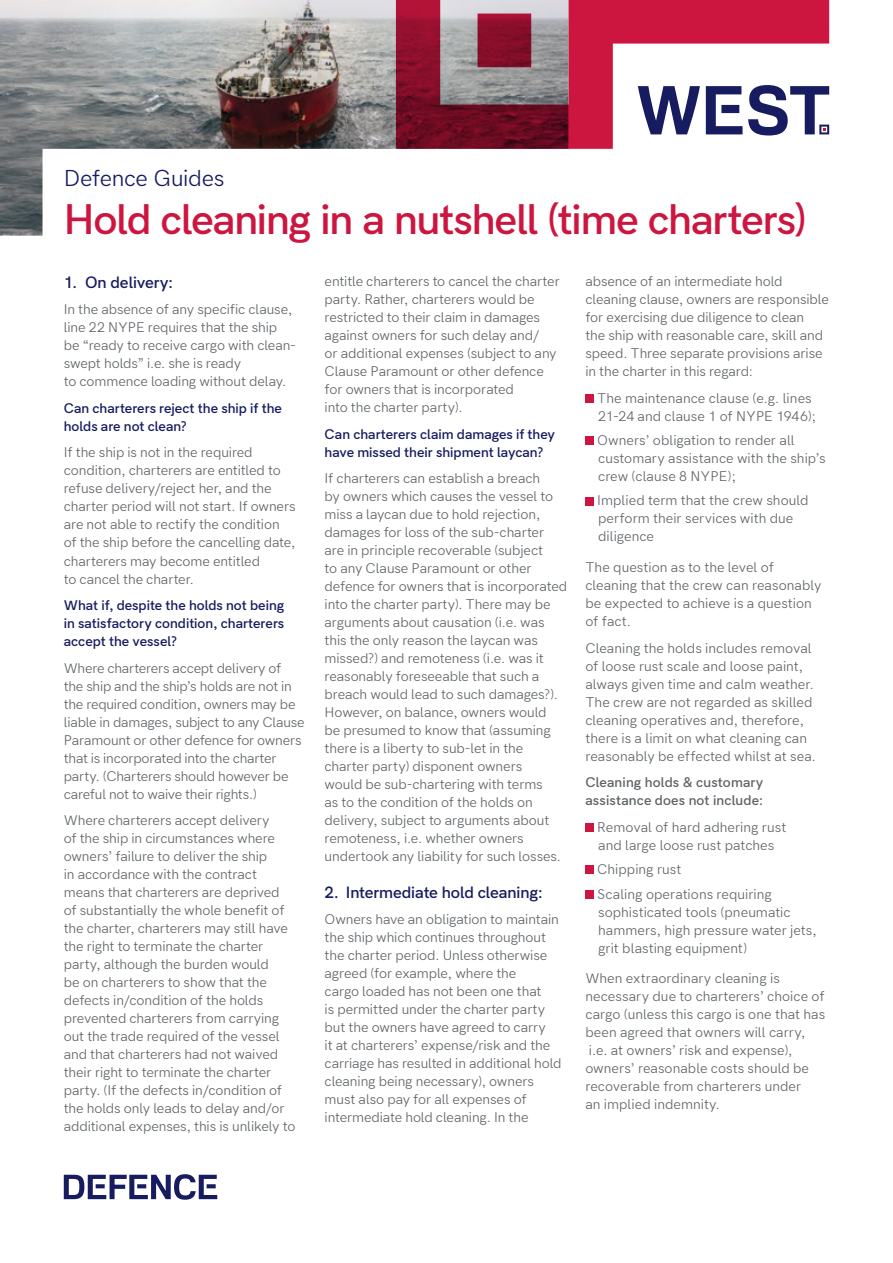
<style>
.page{position:relative;width:893px;height:1263px;background:#fff}
.page>*{position:absolute;margin:0;border:0;box-sizing:border-box;transform-origin:0 0}
.t1{font:600 39px "Hanken Grotesk";letter-spacing:-.03em;color:#cd163f}
.t2{font:21px "Hanken Grotesk";letter-spacing:-.015em;color:#171b60}
.t3{font:600 15px "Hanken Grotesk";letter-spacing:-.005em;color:#171b60}
.t4{font:12.75px/18px "Hanken Grotesk";letter-spacing:-.005em;color:#5e6367}
.t5{font:600 12.75px/18px "Hanken Grotesk";color:#171b60}
.t6{font:600 12.75px/18px "Hanken Grotesk";letter-spacing:.015em;color:#5e6367}
</style>
<div class="page">
<img style="left:0;top:0;width:396px;height:236px">
<svg style="left:396px;top:0;width:433px;height:149px"></svg>
<svg style="left:64px;top:1174px;width:153px;height:26px"></svg>
<svg style="left:638px;top:85px;width:191px;height:50px"></svg>
<div style="left:585px;top:394px;width:9px;height:9px;background:#cd163f"></div>
<div style="left:585px;top:437px;width:9px;height:8px;background:#cd163f"></div>
<div style="left:585px;top:497px;width:9px;height:8px;background:#cd163f"></div>
<div style="left:585px;top:823px;width:9px;height:9px;background:#cd163f"></div>
<div style="left:585px;top:866px;width:9px;height:8px;background:#cd163f"></div>
<div style="left:585px;top:890px;width:9px;height:8px;background:#cd163f"></div>
<h2 class="t2" style="left:64px;top:161px;width:162px">Defence Guides</h2>
<h1 class="t1" style="left:64px;top:187px;width:744px">Hold cleaning in a nutshell (time charters)</h1>
<p class="t3" style="left:64px;top:270px;width:111px">1. On delivery:</p>
<p class="t4" style="left:64px;top:300px;width:234px">In the absence of any specific clause, line 22 NYPE requires that the ship be “ready to receive cargo with clean&shy;swept holds” i.e. she is ready<br>to commence loading without delay.</p>
<p class="t5" style="left:64px;top:398px;width:220px">Can charterers reject the ship if the holds are not clean?</p>
<p class="t4" style="left:64px;top:443px;width:233px">If the ship is not in the required condition, charterers are entitled to refuse delivery/reject her, and the charter period will not start. If owners are not able to rectify the condition of the ship before the cancelling date, charterers may become entitled<br>to cancel the charter.</p>
<p class="t5" style="left:64px;top:595px;width:222px;text-align:justify">What if, despite the holds not being in satisfactory condition, charterers accept the vessel?</p>
<p class="t4" style="left:64px;top:658px;width:242px">Where charterers accept delivery of<br>the ship and the ship’s holds are not in the required condition, owners may be liable in damages, subject to any Clause Paramount or other defence for owners that is incorporated into the charter party. (Charterers should however be careful not to waive their rights.)</p>
<p class="t4" style="left:64px;top:810px;width:233px">Where charterers accept delivery<br>of the ship in circumstances where owners’ failure to deliver the ship<br>in accordance with the contract means that charterers are deprived of substantially the whole benefit of the charter, charterers may still have the right to terminate the charter party, although the burden would<br>be on charterers to show that the defects in/condition of the holds prevented charterers from carrying out the trade required of the vessel and that charterers had not waived their right to terminate the charter party. (If the defects in/condition of the holds only leads to delay and/or additional expenses, this is unlikely to</p>
<p class="t4" style="left:325px;top:271px;width:237px">entitle charterers to cancel the charter party. Rather, charterers would be restricted to their claim in damages against owners for such delay and/<br>or additional expenses (subject to any Clause Paramount or other defence for owners that is incorporated<br>into the charter party).</p>
<p class="t5" style="left:325px;top:424px;width:232px">Can charterers claim damages if they have missed their shipment laycan?</p>
<p class="t4" style="left:325px;top:468px;width:244px">If charterers can establish a breach<br>by owners which causes the vessel to miss a laycan due to hold rejection, damages for loss of the sub-charter<br>are in principle recoverable (subject<br>to any Clause Paramount or other defence for owners that is incorporated into the charter party). There may be arguments about causation (i.e. was this the only reason the laycan was missed?) and remoteness (i.e. was it reasonably foreseeable that such a breach would lead to such damages?).<br>However, on balance, owners would<br>be presumed to know that (assuming there is a liberty to sub-let in the charter party) disponent owners<br>would be sub-chartering with terms<br>as to the condition of the holds on delivery, subject to arguments about remoteness, i.e. whether owners undertook any liability for such losses.</p>
<p class="t3" style="left:325px;top:879px;width:219px">2. Intermediate hold cleaning:</p>
<p class="t4" style="left:325px;top:909px;width:239px">Owners have an obligation to maintain the ship which continues throughout the charter period. Unless otherwise agreed (for example, where the<br>cargo loaded has not been one that<br>is permitted under the charter party but the owners have agreed to carry<br>it at charterers’ expense/risk and the carriage has resulted in additional hold cleaning being necessary), owners must also pay for all expenses of intermediate hold cleaning. In the</p>
<p class="t4" style="left:585px;top:271px;width:245px">absence of an intermediate hold cleaning clause, owners are responsible for exercising due diligence to clean<br>the ship with reasonable care, skill and speed. Three separate provisions arise in the charter in this regard:</p>
<p class="t4" style="left:597px;top:388px;width:220px">The maintenance clause (e.g. lines<br>21-24 and clause 1 of NYPE 1946);</p>
<p class="t4" style="left:597px;top:430px;width:230px">Owners’ obligation to render all customary assistance with the ship’s crew (clause 8 NYPE);</p>
<p class="t4" style="left:597px;top:491px;width:213px">Implied term that the crew should perform their services with due diligence</p>
<p class="t4" style="left:585px;top:557px;width:238px">The question as to the level of cleaning that the crew can reasonably be expected to achieve is a question of fact.</p>
<p class="t4" style="left:585px;top:638px;width:232px">Cleaning the holds includes removal of loose rust scale and loose paint, always given time and calm weather.<br>The crew are not regarded as skilled cleaning operatives and, therefore, there is a limit on what cleaning can reasonably be effected whilst at sea.</p>
<p class="t6" style="left:585px;top:772px;width:180px">Cleaning holds &amp; customary assistance does not include:</p>
<p class="t4" style="left:597px;top:817px;width:191px">Removal of hard adhering rust and large loose rust patches</p>
<p class="t4" style="left:597px;top:856px;width:176px;line-height:24.5px">Chipping rust<br>Scaling operations requiring</p>
<p class="t4" style="left:598px;top:902px;width:220px">sophisticated tools (pneumatic hammers, high pressure water jets, grit blasting equipment)</p>
<p class="t4" style="left:585px;top:968px;width:241px">When extraordinary cleaning is necessary due to charterers’ choice of cargo (unless this cargo is one that has been agreed that owners will carry, i.e. at owners’ risk and expense), owners’ reasonable costs should be recoverable from charterers under<br>an implied indemnity.</p>
</div>
